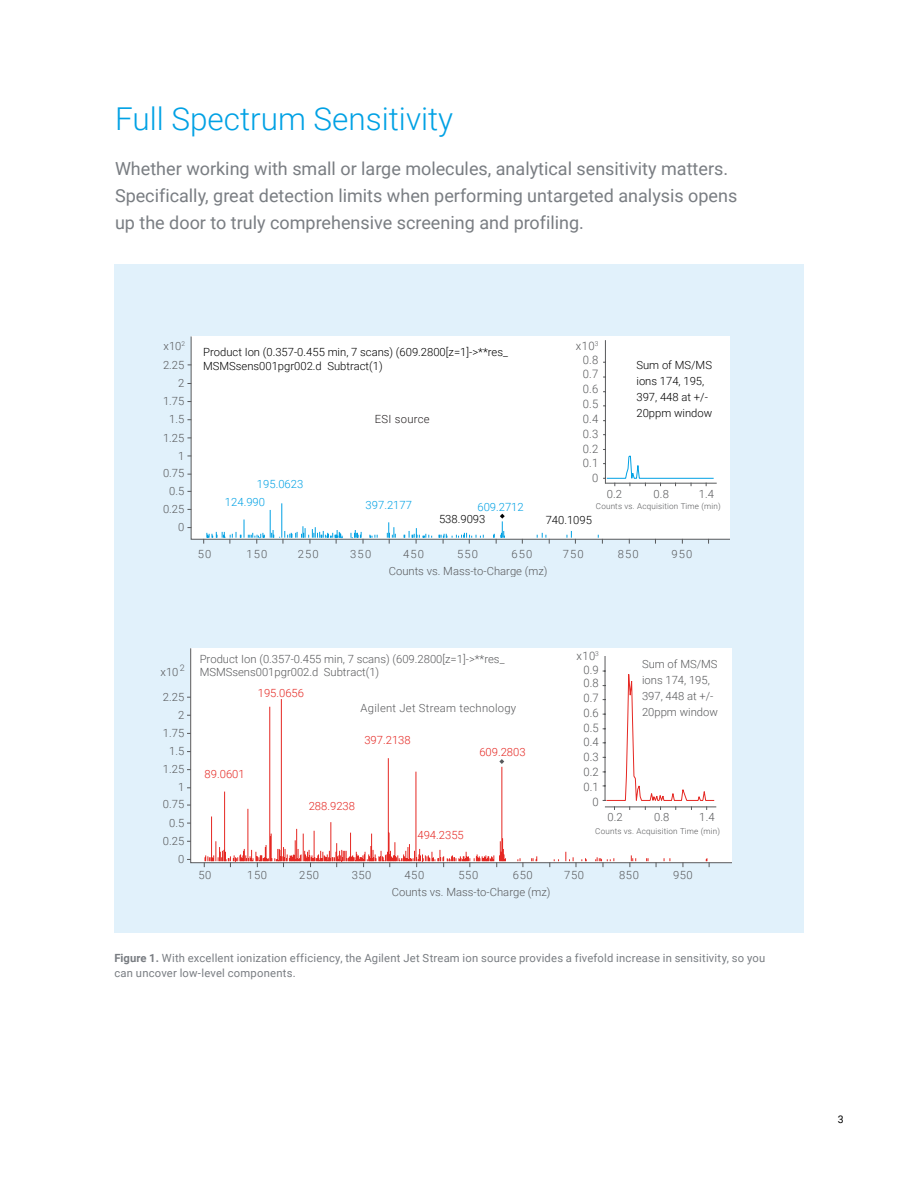
<style>
.page{position:relative;width:918px;height:1188px;background:#fff}
.page>*{position:absolute;margin:0;border:0;box-sizing:border-box;transform-origin:0 0}
.t1{font:300 31.5px "Roboto";color:#00a1e4}
.t2{font:18px/27px "Roboto";color:#797d82}
.t3{font:300 11.55px "Roboto";letter-spacing:.035em;color:#58595b}
.t4{font:300 11.25px/16.2px "Roboto";color:#58595b}
.t5{font:300 11.25px/16.2px "Roboto";color:#000}
.t6{font:11.25px/15px "Roboto";letter-spacing:.02em;color:#797d82}
.t7{font:300 11.25px "Roboto";color:#e52823}
.t8{font:300 11.25px "Roboto";color:#00a1e4}
.t9{font:300 11.25px "Roboto";letter-spacing:.025em;color:#58595b}
.t10{font:300 11.25px "Roboto";letter-spacing:.025em;color:#231f20}
.t11{font:10.5px "Roboto";color:#000}
.t12{font:300 9px "Roboto";color:#58595b}
.t13{font:300 8.1px "Roboto";letter-spacing:.025em;color:#58595b}
.s1{font-weight:700}
</style>
<div class="page">
<div style="left:114px;top:265px;width:690px;height:668px;background:#e1f1fb"></div>
<div style="left:190px;top:336px;width:540px;height:204px;background:#fff"></div>
<hr style="left:605px;top:483px;width:112px;height:1px;background:#58595b">
<hr style="left:605px;top:341px;width:1px;height:142px;background:#58595b">
<svg style="left:604px;top:449px;width:110px;height:37px"></svg>
<svg style="left:203px;top:503px;width:400px;height:40px"></svg>
<div style="left:190px;top:648px;width:542px;height:215px;background:#fff"></div>
<hr style="left:211px;top:816px;width:1px;height:45px;background:#e52823">
<hr style="left:224px;top:792px;width:1px;height:69px;background:#e52823">
<hr style="left:248px;top:809px;width:1px;height:52px;background:#e52823">
<hr style="left:269px;top:707px;width:1px;height:154px;background:#e52823">
<hr style="left:281px;top:699px;width:1px;height:162px;background:#e52823">
<hr style="left:296px;top:829px;width:1px;height:32px;background:#e52823">
<hr style="left:314px;top:831px;width:1px;height:30px;background:#e52823">
<hr style="left:330px;top:822px;width:1px;height:39px;background:#e52823">
<hr style="left:388px;top:758px;width:1px;height:103px;background:#e52823">
<hr style="left:416px;top:772px;width:1px;height:89px;background:#e52823">
<hr style="left:501px;top:767px;width:1px;height:94px;background:#e52823">
<svg style="left:531px;top:856px;width:6px;height:5px"></svg>
<svg style="left:664px;top:858px;width:7px;height:3px"></svg>
<svg style="left:204px;top:833px;width:302px;height:34px"></svg>
<svg style="left:518px;top:858px;width:6px;height:9px"></svg>
<svg style="left:550px;top:859px;width:9px;height:8px"></svg>
<svg style="left:565px;top:852px;width:22px;height:15px"></svg>
<svg style="left:595px;top:857px;width:19px;height:10px"></svg>
<svg style="left:630px;top:855px;width:6px;height:12px"></svg>
<svg style="left:706px;top:858px;width:4px;height:9px"></svg>
<hr style="left:605px;top:656px;width:1px;height:144px;background:#58595b">
<svg style="left:603px;top:671px;width:112px;height:130px"></svg>
<svg style="left:499px;top:759px;width:5px;height:5px"></svg>
<hr style="left:605px;top:807px;width:111px;height:1px;background:#58595b">
<h1 class="t1" style="left:115px;top:105px;width:340px">Full Spectrum Sensitivity</h1>
<h2 class="t2" style="left:115px;top:156px;width:624px">Whether working with small or large molecules, analytical sensitivity matters.<br>Specifically, great detection limits when performing untargeted analysis opens up the door to truly comprehensive screening and profiling.</h2>
<p class="t4" style="left:164px;top:339px;width:23px">x10<sup>2</sup></p>
<p class="t4" style="left:163px;top:358px;width:23px">2.25</p>
<p class="t4" style="left:178px;top:376px;width:8px">2</p>
<p class="t4" style="left:163px;top:394px;width:23px">1.75</p>
<p class="t4" style="left:169px;top:412px;width:17px">1.5</p>
<p class="t5" style="left:203px;top:346px;width:306px;line-height:13.5px">Product Ion (0.357-0.455 min, 7 scans) (609.2800[z=1]-&gt;**res_<br>MSMSsens001pgr002.d Subtract(1)</p>
<p class="t10" style="left:375px;top:414px;width:56px">ESI source</p>
<p class="t3" style="left:576px;top:341px;width:24px">x10<sup>3</sup></p>
<p class="t3" style="left:583px;top:354px;width:17px">0.8</p>
<p class="t3" style="left:583px;top:369px;width:17px">0.7</p>
<p class="t3" style="left:583px;top:384px;width:17px">0.6</p>
<p class="t3" style="left:583px;top:399px;width:17px">0.5</p>
<p class="t3" style="left:583px;top:413px;width:17px">0.4</p>
<p class="t5" style="left:636px;top:358px;width:77px">Sum of MS/MS ions 174, 195,<br>397, 448 at +/-<br>20ppm window</p>
<p class="t4" style="left:163px;top:430px;width:23px">1.25</p>
<p class="t3" style="left:583px;top:428px;width:17px">0.3</p>
<p class="t4" style="left:178px;top:448px;width:8px">1</p>
<p class="t4" style="left:163px;top:465px;width:23px">0.75</p>
<p class="t4" style="left:169px;top:484px;width:17px">0.5</p>
<p class="t4" style="left:163px;top:502px;width:23px">0.25</p>
<p class="t8" style="left:257px;top:479px;width:48px">195.0623</p>
<p class="t8" style="left:225px;top:496px;width:42px">124.990</p>
<p class="t8" style="left:366px;top:499px;width:48px">397.2177</p>
<p class="t8" style="left:477px;top:502px;width:48px">609.2712</p>
<p class="t3" style="left:583px;top:443px;width:17px">0.2</p>
<p class="t3" style="left:583px;top:458px;width:17px">0.1</p>
<p class="t3" style="left:592px;top:473px;width:8px">0</p>
<p class="t4" style="left:607px;top:486px;width:17px">0.2</p>
<p class="t4" style="left:654px;top:486px;width:17px">0.8</p>
<p class="t4" style="left:699px;top:486px;width:17px">1.4</p>
<p class="t13" style="left:596px;top:502px;width:126px">Counts vs. Acquisition Time (min)</p>
<p class="t4" style="left:178px;top:520px;width:8px">0</p>
<p class="t5" style="left:439px;top:512px;width:48px">538.9093</p>
<p class="t5" style="left:546px;top:513px;width:48px">740.1095</p>
<p class="t4" style="left:198px;top:546px;width:15px">50</p>
<p class="t4" style="left:246px;top:546px;width:22px">150</p>
<p class="t4" style="left:298px;top:546px;width:22px">250</p>
<p class="t4" style="left:350px;top:546px;width:22px">350</p>
<p class="t4" style="left:403px;top:546px;width:22px">450</p>
<p class="t4" style="left:457px;top:546px;width:22px">550</p>
<p class="t4" style="left:511px;top:546px;width:22px">650</p>
<p class="t4" style="left:563px;top:546px;width:22px">750</p>
<p class="t4" style="left:618px;top:546px;width:22px">850</p>
<p class="t4" style="left:672px;top:546px;width:22px">950</p>
<p class="t4" style="left:389px;top:564px;width:160px">Counts vs. Mass-to-Charge (mz)</p>
<p class="t12" style="left:180px;top:664px;width:6px">2</p>
<p class="t4" style="left:161px;top:665px;width:19px">x10</p>
<p class="t4" style="left:163px;top:689px;width:23px">2.25</p>
<p class="t4" style="left:178px;top:707px;width:8px">2</p>
<p class="t4" style="left:200px;top:653px;width:306px;line-height:13.5px">Product Ion (0.357-0.455 min, 7 scans) (609.2800[z=1]-&gt;**res_<br>MSMSsens001pgr002.d Subtract(1)</p>
<p class="t7" style="left:258px;top:687px;width:48px">195.0656</p>
<p class="t9" style="left:361px;top:703px;width:157px">Agilent Jet Stream technology</p>
<p class="t3" style="left:577px;top:651px;width:24px">x10<sup>3</sup></p>
<p class="t3" style="left:583px;top:665px;width:17px">0.9</p>
<p class="t3" style="left:583px;top:678px;width:17px">0.8</p>
<p class="t3" style="left:583px;top:692px;width:17px">0.7</p>
<p class="t3" style="left:583px;top:707px;width:17px">0.6</p>
<p class="t4" style="left:642px;top:656px;width:77px">Sum of MS/MS ions 174, 195,<br>397, 448 at +/-<br>20ppm window</p>
<p class="t4" style="left:163px;top:725px;width:23px">1.75</p>
<p class="t4" style="left:169px;top:744px;width:17px">1.5</p>
<p class="t7" style="left:364px;top:735px;width:48px">397.2138</p>
<p class="t7" style="left:479px;top:747px;width:48px">609.2803</p>
<p class="t3" style="left:583px;top:722px;width:17px">0.5</p>
<p class="t3" style="left:583px;top:737px;width:17px">0.4</p>
<p class="t3" style="left:583px;top:752px;width:17px">0.3</p>
<p class="t4" style="left:163px;top:762px;width:23px">1.25</p>
<p class="t7" style="left:205px;top:769px;width:42px">89.0601</p>
<p class="t3" style="left:583px;top:767px;width:17px">0.2</p>
<p class="t4" style="left:178px;top:780px;width:8px">1</p>
<p class="t3" style="left:583px;top:781px;width:17px">0.1</p>
<p class="t4" style="left:163px;top:797px;width:23px">0.75</p>
<p class="t7" style="left:309px;top:801px;width:48px">288.9238</p>
<p class="t3" style="left:593px;top:796px;width:8px">0</p>
<p class="t4" style="left:169px;top:815px;width:17px">0.5</p>
<p class="t4" style="left:163px;top:833px;width:23px">0.25</p>
<p class="t7" style="left:417px;top:830px;width:48px">494.2355</p>
<p class="t4" style="left:607px;top:810px;width:17px">0.2</p>
<p class="t4" style="left:654px;top:810px;width:17px">0.8</p>
<p class="t4" style="left:699px;top:810px;width:17px">1.4</p>
<p class="t13" style="left:595px;top:828px;width:126px">Counts vs. Acquisition Time (min)</p>
<p class="t4" style="left:178px;top:851px;width:8px">0</p>
<p class="t4" style="left:198px;top:868px;width:15px">50</p>
<p class="t4" style="left:247px;top:868px;width:21px">150</p>
<p class="t4" style="left:299px;top:868px;width:21px">250</p>
<p class="t4" style="left:352px;top:868px;width:21px">350</p>
<p class="t4" style="left:404px;top:868px;width:21px">450</p>
<p class="t4" style="left:459px;top:868px;width:21px">550</p>
<p class="t4" style="left:513px;top:868px;width:21px">650</p>
<p class="t4" style="left:564px;top:868px;width:21px">750</p>
<p class="t4" style="left:619px;top:868px;width:21px">850</p>
<p class="t4" style="left:673px;top:868px;width:21px">950</p>
<p class="t4" style="left:392px;top:884px;width:160px">Counts vs. Mass-to-Charge (mz)</p>
<p class="t6" style="left:114px;top:951px;width:652px"><span class="s1">Figure 1.</span> With excellent ionization efficiency, the Agilent Jet Stream ion source provides a fivefold increase in sensitivity, so you can uncover low-level components.</p>
<p class="t11" style="left:838px;top:1115px;width:7px">3</p>
</div>
